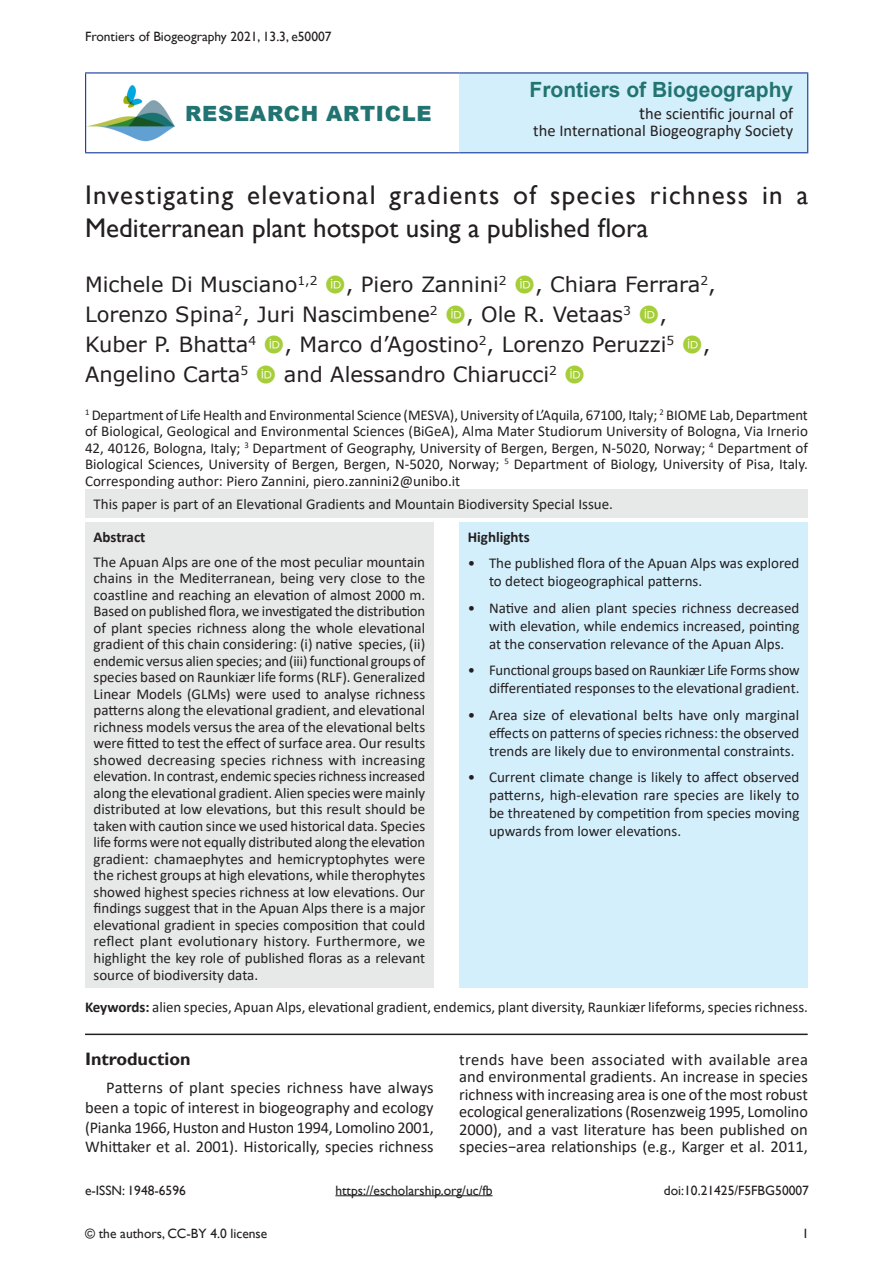
<style>
.page{position:relative;width:893px;height:1263px;background:#fff}
.page>*{position:absolute;margin:0;border:0;box-sizing:border-box;transform-origin:0 0}
.ArticleTitle{font:27px/32.4px "Gill Sans";letter-spacing:.05em;color:#231f20}
.Authors{font:21px "Verdana";color:#231f20}
.t1{font:700 21px "Arial";color:#217471}
.t2{font:900 21px "Arial";letter-spacing:.035em;color:#217471}
.Heading1Alt{font:700 18px "Gill Sans";color:#231f20}
.Paragraph{font:16.5px/17.5px "Calibri";color:#231f20;text-align:justify}
.Abstract{font:15px/16.5px "Calibri";color:#231f20;text-align:justify}
.Highlights{font:15px/18px "Calibri";color:#231f20;text-align:justify}
.Affiliations{font:15px/16.5px "Calibri";color:#231f20;text-align:justify}
.KeywordsTitle{font:15px "Calibri";color:#231f20}
.HighlightsHead{font:700 15px "Calibri";color:#231f20}
.AbstractTitle{font:700 15px "Calibri";color:#231f20}
.t3{font:13.5px "Gill Sans";color:#231f20}
.s1{font-size:18px}
.s2{font-weight:700}
</style>
<div class="page">
<img style="left:86px;top:84px;width:88px;height:58px">
<div style="left:459px;top:73px;width:349px;height:80px;background:#d4effc"></div>
<hr style="left:85px;top:72px;width:374px;height:2px;background:#163999">
<hr style="left:85px;top:74px;width:1px;height:78px;background:#163999">
<hr style="left:459px;top:72px;width:349px;height:2px;background:#163999">
<hr style="left:807px;top:74px;width:1px;height:78px;background:#163999">
<hr style="left:85px;top:152px;width:374px;height:1px;background:#163999">
<hr style="left:459px;top:152px;width:349px;height:1px;background:#163999">
<hr style="left:335px;top:1195px;width:158px;height:1px;background:#231f20">
<div style="left:459px;top:522px;width:349px;height:466px;background:#d4effc"></div>
<div style="left:85px;top:522px;width:349px;height:466px;background:#e7e8e8"></div>
<hr style="left:85px;top:1033px;width:723px;height:2px;background:#231f20">
<div style="left:85px;top:489px;width:723px;height:28px;background:#e7e8e8"></div>
<p class="t3" style="left:85px;top:28px;width:248px">Frontiers of Biogeography 2021, 13.3, e50007</p>
<h2 class="t2" style="left:185px;top:98px;width:248px">RESEARCH ARTICLE</h2>
<h2 class="t1" style="left:530px;top:75px;width:265px">Frontiers of Biogeography</h2>
<p class="Paragraph" style="left:533px;top:105px;width:262px;line-height:16.5px;text-align:right"><span class="s1">t</span>he scientific journal of<br>the International Biogeography Society</p>
<p class="ArticleTitle" style="left:85px;top:179px;width:725px">Investigating elevational gradients of species richness in a<br>Mediterranean plant hotspot using a published flora</p>
<p class="Authors" style="left:85px;top:270px;width:234px">Michele Di Musciano<sup>1,2</sup></p>
<p class="Authors" style="left:346px;top:270px;width:162px">, Piero Zannini<sup>2</sup></p>
<p class="Authors" style="left:535px;top:270px;width:182px">, Chiara Ferrara<sup>2</sup>,</p>
<p class="Authors" style="left:85px;top:300px;width:354px">Lorenzo Spina<sup>2</sup>, Juri Nascimbene<sup>2</sup></p>
<p class="Authors" style="left:466px;top:300px;width:166px">, Ole R. Vetaas<sup>3</sup></p>
<p class="Authors" style="left:659px;top:300px;width:9px">,</p>
<p class="Authors" style="left:85px;top:330px;width:173px">Kuber P. Bhatta<sup>4</sup></p>
<p class="Authors" style="left:285px;top:330px;width:391px">, Marco d’Agostino<sup>2</sup>, Lorenzo Peruzzi<sup>5</sup></p>
<p class="Authors" style="left:703px;top:330px;width:9px">,</p>
<p class="Authors" style="left:85px;top:360px;width:165px">Angelino Carta<sup>5</sup></p>
<p class="Authors" style="left:284px;top:360px;width:274px">and Alessandro Chiarucci<sup>2</sup></p>
<p class="Affiliations" style="left:85px;top:406px;width:724px"><sup>1</sup> Department of Life Health and Environmental Science (MESVA), University of L’Aquila, 67100, Italy; <sup>2</sup> BIOME Lab, Department of Biological, Geological and Environmental Sciences (BiGeA), Alma Mater Studiorum University of Bologna, Via Irnerio 42, 40126, Bologna, Italy; <sup>3</sup> Department of Geography, University of Bergen, Bergen, N-5020, Norway; <sup>4</sup> Department of Biological Sciences, University of Bergen, Bergen, N-5020, Norway; <sup>5</sup> Department of Biology, University of Pisa, Italy.<br>Corresponding author: Piero Zannini, piero.zannini2@unibo.it</p>
<p class="Abstract" style="left:94px;top:495px;width:521px">This paper is part of an Elevational Gradients and Mountain Biodiversity Special Issue.</p>
<p class="AbstractTitle" style="left:94px;top:526px;width:53px">Abstract</p>
<p class="Abstract" style="left:94px;top:553px;width:333px">The Apuan Alps are one of the most peculiar mountain chains in the Mediterranean, being very close to the coastline and reaching an elevation of almost 2000 m.<br>Based on published flora, we investigated the distribution of plant species richness along the whole elevational gradient of this chain considering: (i) native species, (ii) endemic versus alien species; and (iii) functional groups of species based on Raunkiær life forms (RLF). Generalized Linear Models (GLMs) were used to analyse richness patterns along the elevational gradient, and elevational richness models versus the area of the elevational belts were fitted to test the effect of surface area. Our results showed decreasing species richness with increasing elevation. In contrast, endemic species richness increased along the elevational gradient. Alien species were mainly distributed at low elevations, but this result should be taken with caution since we used historical data. Species life forms were not equally distributed along the elevation gradient: chamaephytes and hemicryptophytes were the richest groups at high elevations, while therophytes showed highest species richness at low elevations. Our findings suggest that in the Apuan Alps there is a major elevational gradient in species composition that could reflect plant evolutionary history. Furthermore, we highlight the key role of published floras as a relevant source of biodiversity data.</p>
<p class="HighlightsHead" style="left:468px;top:526px;width:63px">Highlights</p>
<p class="Highlights" style="left:489px;top:554px;width:312px;text-indent:-21px">• The published flora of the Apuan Alps was explored to detect biogeographical patterns.</p>
<p class="Highlights" style="left:489px;top:599px;width:312px;text-indent:-21px">• Native and alien plant species richness decreased with elevation, while endemics increased, pointing at the conservation relevance of the Apuan Alps.</p>
<p class="Highlights" style="left:468px;top:661px;width:333px;text-align:right">• Functional groups based on Raunkiær Life Forms show differentiated responses to the elevational gradient.</p>
<p class="Highlights" style="left:489px;top:706px;width:312px;text-indent:-21px">• Area size of elevational belts have only marginal effects on patterns of species richness: the observed trends are likely due to environmental constraints.</p>
<p class="Highlights" style="left:489px;top:768px;width:312px;text-indent:-21px">• Current climate change is likely to affect observed patterns, high-elevation rare species are likely to be threatened by competition from species moving upwards from lower elevations.</p>
<p class="KeywordsTitle" style="left:85px;top:996px;width:724px"><span class="s2">Keywords:</span> alien species, Apuan Alps, elevational gradient, endemics, plant diversity, Raunkiær lifeforms, species richness.</p>
<p class="Heading1Alt" style="left:85px;top:1048px;width:107px">Introduction</p>
<p class="Paragraph" style="left:85px;top:1077px;width:350px;line-height:19.8px;text-indent:21px">Patterns of plant species richness have always been a topic of interest in biogeography and ecology (Pianka 1966, Huston and Huston 1994, Lomolino 2001, Whittaker et al. 2001). Historically, species richness</p>
<p class="Paragraph" style="left:459px;top:1050px;width:350px">trends have been associated with available area and environmental gradients. An increase in species richness with increasing area is one of the most robust ecological generalizations (Rosenzweig 1995, Lomolino 2000), and a vast literature has been published on species−area relationships (e.g., Karger et al. 2011,</p>
<p class="t3" style="left:85px;top:1182px;width:102px">e-ISSN: 1948-6596</p>
<p class="t3" style="left:335px;top:1182px;width:159px">https://escholarship.org/uc/fb</p>
<p class="t3" style="left:664px;top:1182px;width:147px">doi:10.21425/F5FBG50007</p>
<p class="t3" style="left:85px;top:1225px;width:184px">© the authors, CC-BY 4.0 license</p>
<p class="t3" style="left:802px;top:1226px;width:8px">1</p>
</div>
